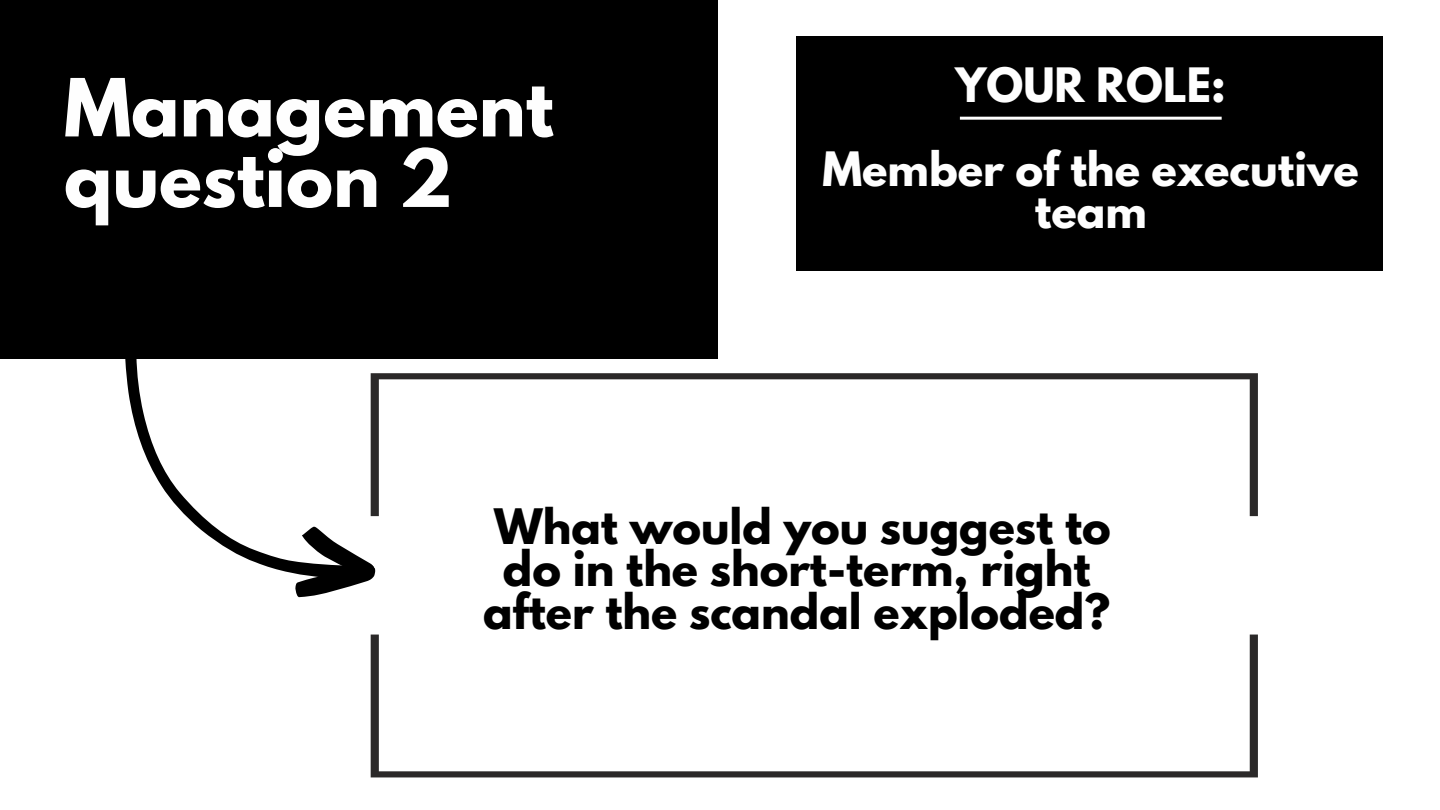
<style>
.page{position:relative;width:1440px;height:810px;background:#fff}
.page>*{position:absolute;margin:0;border:0;box-sizing:border-box;transform-origin:0 0}
.t1{font:700 70.9px/70.5px "League Spartan";color:#fefefe}
.t2{font:700 43.3px/42.8px "League Spartan";color:#000;text-align:center}
.t3{font:700 42px/84px "League Spartan";color:#fefefe;text-align:center}
</style>
<div class="page">
<div style="left:0;top:0;width:718px;height:358px;background:#000"></div>
<div style="left:797px;top:36px;width:586px;height:235px;background:#000"></div>
<hr style="left:960px;top:117px;width:262px;height:3px;background:#fff">
<svg style="left:58px;top:358px;width:316px;height:288px"></svg>
<svg style="left:270px;top:511px;width:109px;height:108px"></svg>
<svg style="left:371px;top:373px;width:887px;height:143px"></svg>
<svg style="left:371px;top:635px;width:887px;height:142px"></svg>
<h1 class="t1" style="left:64px;top:82px;width:491px">Management question 2</h1>
<p class="t3" style="left:823px;top:48px;width:538px">YOUR ROLE:<br>Member of the executive</p>
<p class="t3" style="left:1035px;top:174px;width:113px">team</p>
<p class="t2" style="left:483px;top:510px;width:629px">What would you suggest to do in the short-term, right after the scandal exploded?</p>
</div>
